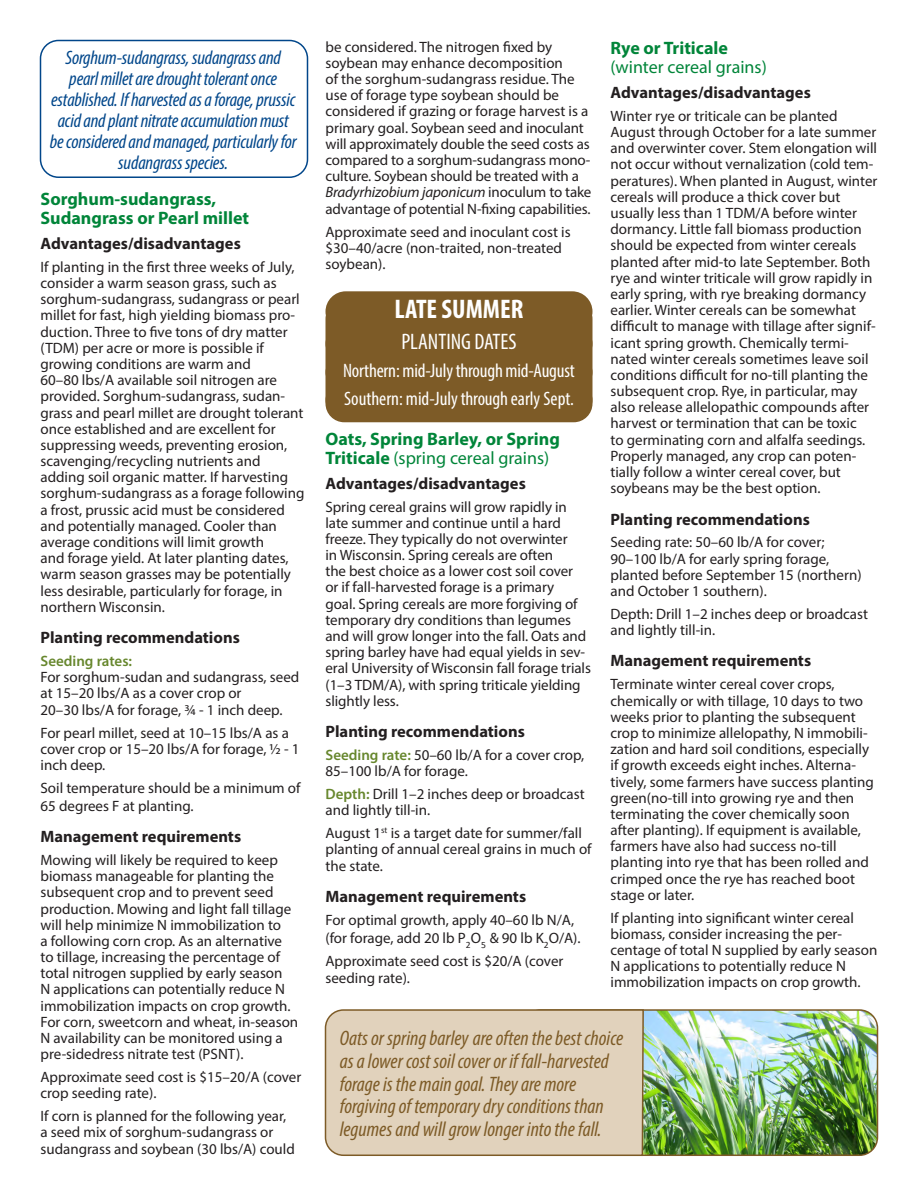
<style>
.page{position:relative;width:918px;height:1188px;background:#fff}
.page>*{position:absolute;margin:0;border:0;box-sizing:border-box;transform-origin:0 0}
.H2_Subhead{font:700 condensed 27px "Myriad Pro";color:#fff}
.t1{font:condensed 22.5px "Myriad Pro";color:#fff}
.P_pull_quote{font:italic condensed 21px/22.6px "Myriad Pro";color:#7d5b27}
.P_pull_quote-2{font:italic condensed 19.5px/21px "Myriad Pro";letter-spacing:-.01em;color:#01468a;text-align:center}
.t2{font:condensed 19.5px "Myriad Pro";letter-spacing:-.01em;color:#fff}
.H4_Subhead{font:700 18px/19.5px "Myriad Pro";color:#008539}
.H4_Subhead-2{font:18px/19.4px "Myriad Pro";color:#008539}
.H5_Subhead{font:700 16.5px "Myriad Pro";color:#231f20}
.P_BodyText_1{font:15px/16.2px "Myriad Pro";color:#231f20}
.s1{font-weight:600;color:#67872d}
.s2{font-style:italic}
.s3{font-weight:400}
.s4{font-weight:700}
</style>
<div class="page">
<div style="left:326px;top:301px;width:266px;height:121px;background:#7d5b27;border-radius:18px"></div>
<div style="left:326px;top:300px;width:266px;height:122px;border:2px solid #7d5b27;border-radius:18px"></div>
<div style="left:326px;top:291px;width:266px;height:41px;background:#7d5b27;border-radius:20px"></div>
<div style="left:326px;top:326px;width:266px;height:36px;background:#7d5b27;border-radius:18px"></div>
<div style="left:326px;top:356px;width:266px;height:33px;background:#7d5b27;border-radius:16px"></div>
<div style="left:326px;top:384px;width:266px;height:33px;background:#7d5b27;border-radius:16px"></div>
<div style="left:40px;top:40px;width:268px;height:138px;border:2px solid #01468a;border-radius:18px"></div>
<img style="left:645px;top:1012px;width:233px;height:143px">
<div style="left:522px;top:1009px;width:356px;height:147px;border:2px solid #7d5b27;border-radius:18px"></div>
<div style="left:324px;top:1009px;width:321px;height:148px;background:#e1d2bc"></div>
<p class="P_pull_quote-2" style="left:50px;top:46px;width:248px">Sorghum-sudangrass, sudangrass and pearl millet are drought tolerant once established. If harvested as a forage, prussic acid and plant nitrate accumulation must be considered and managed, particularly for sudangrass species.</p>
<p class="H4_Subhead" style="left:40px;top:189px;width:210px">Sorghum-sudangrass,<br>Sudangrass or Pearl millet</p>
<p class="H5_Subhead" style="left:40px;top:233px;width:202px">Advantages/disadvantages</p>
<p class="P_BodyText_1" style="left:40px;top:259px;width:265px">If planting in the first three weeks of July, consider a warm season grass, such as sorghum-sudangrass, sudangrass or pearl millet for fast, high yielding biomass pro&shy;duction. Three to five tons of dry matter (TDM) per acre or more is possible if growing conditions are warm and<br>60–80 lbs/A available soil nitrogen are provided. Sorghum-sudangrass, sudan&shy;grass and pearl millet are drought tolerant once established and are excellent for suppressing weeds, preventing erosion, scavenging/recycling nutrients and adding soil organic matter. If harvesting sorghum-sudangrass as a forage following a frost, prussic acid must be considered and potentially managed. Cooler than average conditions will limit growth<br>and forage yield. At later planting dates, warm season grasses may be potentially less desirable, particularly for forage, in northern Wisconsin.</p>
<p class="H5_Subhead" style="left:40px;top:627px;width:201px">Planting recommendations</p>
<p class="P_BodyText_1" style="left:40px;top:653px;width:260px"><span class="s1">Seeding rates:<br></span>For sorghum-sudan and sudangrass, seed at 15–20 lbs/A as a cover crop or<br>20–30 lbs/A for forage, ¾ - 1 inch deep.</p>
<p class="P_BodyText_1" style="left:40px;top:724px;width:261px">For pearl millet, seed at 10–15 lbs/A as a cover crop or 15–20 lbs/A for forage, ½ - 1 inch deep.</p>
<p class="P_BodyText_1" style="left:40px;top:779px;width:262px;line-height:17.9px">Soil temperature should be a minimum of<br>65 degrees F at planting.</p>
<p class="H5_Subhead" style="left:40px;top:826px;width:202px">Management requirements</p>
<p class="P_BodyText_1" style="left:40px;top:852px;width:259px">Mowing will likely be required to keep biomass manageable for planting the subsequent crop and to prevent seed production. Mowing and light fall tillage will help minimize N immobilization to<br>a following corn crop. As an alternative to tillage, increasing the percentage of total nitrogen supplied by early season<br>N applications can potentially reduce N immobilization impacts on crop growth.<br>For corn, sweetcorn and wheat, in-season N availability can be monitored using a pre-sidedress nitrate test (PSNT).</p>
<p class="P_BodyText_1" style="left:40px;top:1069px;width:262px">Approximate seed cost is $15–20/A (cover crop seeding rate).</p>
<p class="P_BodyText_1" style="left:40px;top:1108px;width:256px">If corn is planned for the following year, a seed mix of sorghum-sudangrass or sudangrass and soybean (30 lbs/A) could</p>
<p class="P_BodyText_1" style="left:326px;top:38px;width:267px">be considered. The nitrogen fixed by soybean may enhance decomposition<br>of the sorghum-sudangrass residue. The use of forage type soybean should be considered if grazing or forage harvest is a primary goal. Soybean seed and inoculant will approximately double the seed costs as compared to a sorghum-sudangrass mono&shy;culture. Soybean should be treated with a <span class="s2">Bradyrhizobium japonicum</span> inoculum to take advantage of potential N-fixing capabilities.</p>
<p class="P_BodyText_1" style="left:326px;top:223px;width:247px">Approximate seed and inoculant cost is $30–40/acre (non-traited, non-treated soybean).</p>
<p class="H2_Subhead" style="left:395px;top:292px;width:130px">LATE SUMMER</p>
<p class="t1" style="left:401px;top:328px;width:117px">PLANTING DATES</p>
<p class="t2" style="left:343px;top:359px;width:233px">Northern: mid-July through mid-August</p>
<p class="t2" style="left:344px;top:387px;width:231px">Southern: mid-July through early Sept.</p>
<p class="H4_Subhead" style="left:326px;top:428px;width:236px">Oats, Spring Barley, or Spring<br>Triticale <span class="s3">(spring cereal grains)</span></p>
<p class="H5_Subhead" style="left:326px;top:472px;width:202px">Advantages/disadvantages</p>
<p class="P_BodyText_1" style="left:326px;top:498px;width:267px">Spring cereal grains will grow rapidly in late summer and continue until a hard freeze. They typically do not overwinter<br>in Wisconsin. Spring cereals are often<br>the best choice as a lower cost soil cover<br>or if fall-harvested forage is a primary<br>goal. Spring cereals are more forgiving of temporary dry conditions than legumes and will grow longer into the fall. Oats and spring barley have had equal yields in sev&shy;eral University of Wisconsin fall forage trials (1–3 TDM/A), with spring triticale yielding slightly less.</p>
<p class="H5_Subhead" style="left:326px;top:721px;width:201px">Planting recommendations</p>
<p class="P_BodyText_1" style="left:326px;top:747px;width:260px"><span class="s1">Seeding rate:</span> 50–60 lb/A for a cover crop,<br>85–100 lb/A for forage.</p>
<p class="P_BodyText_1" style="left:326px;top:786px;width:261px"><span class="s1">Depth:</span> Drill 1–2 inches deep or broadcast and lightly till-in.</p>
<p class="P_BodyText_1" style="left:325px;top:825px;width:268px">August 1<sup>st</sup> is a target date for summer/fall planting of annual cereal grains in much of the state.</p>
<p class="H5_Subhead" style="left:326px;top:886px;width:202px">Management requirements</p>
<p class="P_BodyText_1" style="left:326px;top:911px;width:257px;line-height:17.9px">For optimal growth, apply 40–60 lb N/A, (for forage, add 20 lb P<sub>2</sub>O<sub>5</sub> &amp; 90 lb K<sub>2</sub>O/A).</p>
<p class="P_BodyText_1" style="left:325px;top:951px;width:239px;line-height:17.9px">Approximate seed cost is $20/A (cover seeding rate).</p>
<p class="H4_Subhead-2" style="left:610px;top:38px;width:158px"><span class="s4">Rye or Triticale </span>(winter cereal grains)</p>
<p class="H5_Subhead" style="left:610px;top:82px;width:202px">Advantages/disadvantages</p>
<p class="P_BodyText_1" style="left:610px;top:108px;width:269px">Winter rye or triticale can be planted August through October for a late summer and overwinter cover. Stem elongation will not occur without vernalization (cold tem&shy;peratures). When planted in August, winter cereals will produce a thick cover but usually less than 1 TDM/A before winter dormancy. Little fall biomass production should be expected from winter cereals planted after mid-to late September. Both rye and winter triticale will grow rapidly in early spring, with rye breaking dormancy earlier. Winter cereals can be somewhat difficult to manage with tillage after signif&shy;icant spring growth. Chemically termi&shy;nated winter cereals sometimes leave soil conditions difficult for no-till planting the subsequent crop. Rye, in particular, may also release allelopathic compounds after harvest or termination that can be toxic<br>to germinating corn and alfalfa seedings.<br>Properly managed, any crop can poten&shy;tially follow a winter cereal cover, but soybeans may be the best option.</p>
<p class="H5_Subhead" style="left:610px;top:508px;width:201px">Planting recommendations</p>
<p class="P_BodyText_1" style="left:610px;top:534px;width:253px">Seeding rate: 50–60 lb/A for cover; 90–100 lb/A for early spring forage, planted before September 15 (northern) and October 1 southern).</p>
<p class="P_BodyText_1" style="left:610px;top:606px;width:259px">Depth: Drill 1–2 inches deep or broadcast and lightly till-in.</p>
<p class="H5_Subhead" style="left:610px;top:650px;width:202px">Management requirements</p>
<p class="P_BodyText_1" style="left:610px;top:676px;width:265px">Terminate winter cereal cover crops, chemically or with tillage, 10 days to two weeks prior to planting the subsequent crop to minimize allelopathy, N immobili&shy;zation and hard soil conditions, especially if growth exceeds eight inches. Alterna&shy;tively, some farmers have success planting green(no-till into growing rye and then terminating the cover chemically soon after planting). If equipment is available, farmers have also had success no-till planting into rye that has been rolled and crimped once the rye has reached boot stage or later.</p>
<p class="P_BodyText_1" style="left:610px;top:909px;width:268px">If planting into significant winter cereal biomass, consider increasing the per&shy;centage of total N supplied by early season N applications to potentially reduce N immobilization impacts on crop growth.</p>
<p class="P_pull_quote" style="left:340px;top:1027px;width:285px">Oats or spring barley are often the best choice as a lower cost soil cover or if fall-harvested forage is the main goal. They are more forgiving of temporary dry conditions than legumes and will grow longer into the fall.</p>
</div>
